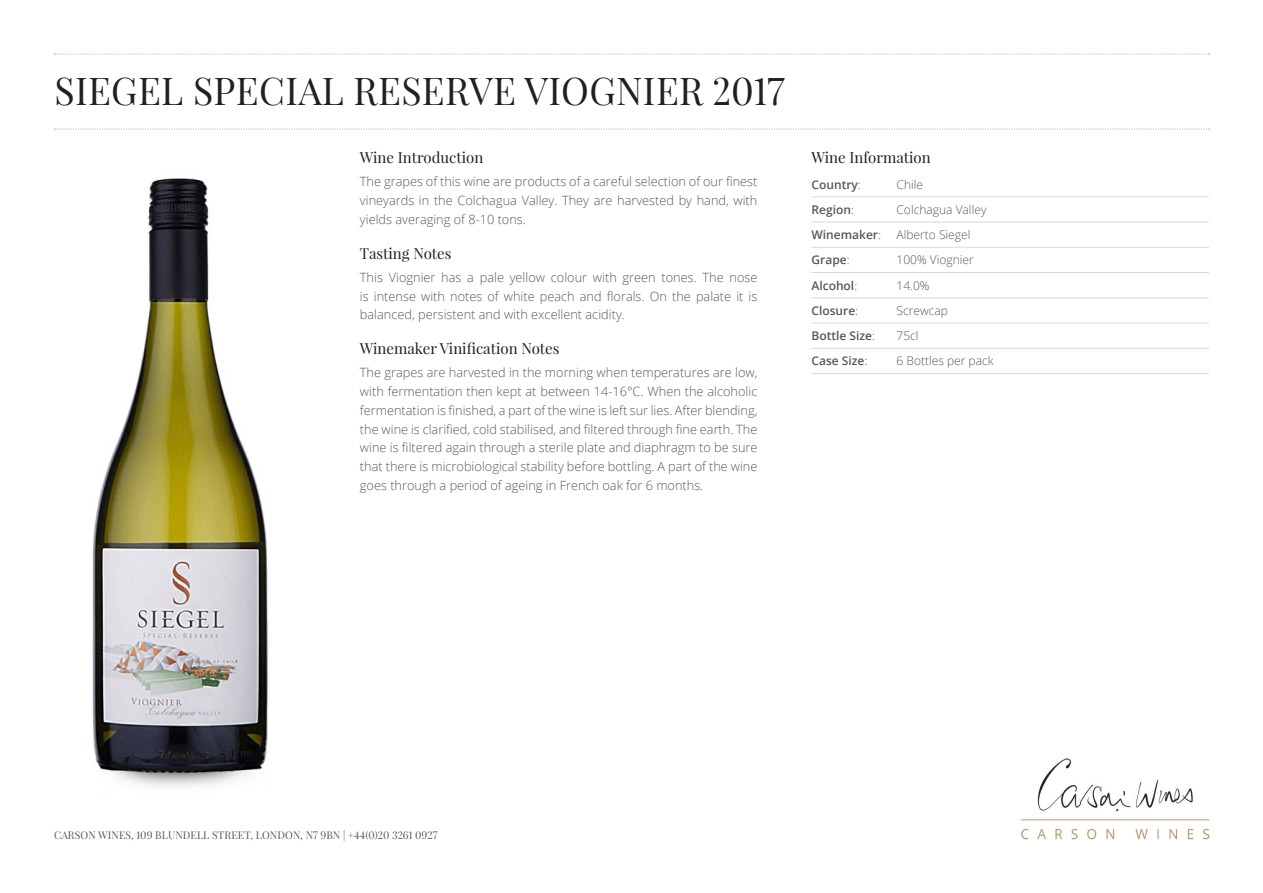
<style>
.page{position:relative;width:1263px;height:893px;background:#fff}
.page>*{position:absolute;margin:0;border:0;box-sizing:border-box;transform-origin:0 0}
.main_header{font:37.5px "Playfair Display";letter-spacing:.01em;color:#231f20}
.sub_head{font:15px "Playfair Display";color:#231f20}
.Wine_text{font:300 12.75px/18.8px "Open Sans";color:#57585a;text-align:justify}
.info{font:300 12px "Open Sans";color:#57585a}
.info-2{font:600 12px "Open Sans";color:#57585a}
.bottom_TOC{font:10.5px "Playfair Display";letter-spacing:.01em;color:#57585a}
.s1{font-weight:300}
</style>
<div class="page">
<svg style="left:54px;top:54px;width:1155px;height:1px"></svg>
<svg style="left:54px;top:129px;width:1155px;height:1px"></svg>
<img style="left:1021px;top:758px;width:189px;height:82px">
<img style="left:92px;top:178px;width:177px;height:609px">
<hr style="left:811px;top:197px;width:398px;height:1px;background:#d9dadc">
<hr style="left:811px;top:222px;width:398px;height:1px;background:#d9dadc">
<hr style="left:811px;top:247px;width:398px;height:1px;background:#d9dadc">
<hr style="left:811px;top:272px;width:398px;height:1px;background:#d9dadc">
<hr style="left:811px;top:298px;width:398px;height:1px;background:#d9dadc">
<hr style="left:811px;top:323px;width:398px;height:1px;background:#d9dadc">
<hr style="left:811px;top:348px;width:398px;height:1px;background:#d9dadc">
<hr style="left:811px;top:373px;width:398px;height:1px;background:#d9dadc">
<p class="main_header" style="left:54px;top:67px;width:732px">SIEGEL SPECIAL RESERVE VIOGNIER 2017</p>
<p class="sub_head" style="left:360px;top:148px;width:125px">Wine Introduction</p>
<p class="Wine_text" style="left:360px;top:172px;width:399px">The grapes of this wine are products of a careful selection of our finest vineyards in the Colchagua Valley. They are harvested by hand, with yields averaging of 8-10 tons.</p>
<p class="sub_head" style="left:360px;top:244px;width:93px">Tasting Notes</p>
<p class="Wine_text" style="left:360px;top:267px;width:399px">This Viognier has a pale yellow colour with green tones. The nose is intense with notes of white peach and florals. On the palate it is balanced, persistent and with excellent acidity.</p>
<p class="sub_head" style="left:360px;top:339px;width:201px">Winemaker Vinification Notes</p>
<p class="Wine_text" style="left:360px;top:363px;width:399px">The grapes are harvested in the morning when temperatures are low, with fermentation then kept at between 14-16°C. When the alcoholic fermentation is finished, a part of the wine is left sur lies. After blending, the wine is clarified, cold stabilised, and filtered through fine earth. The wine is filtered again through a sterile plate and diaphragm to be sure that there is microbiological stability before bottling. A part of the wine goes through a period of ageing in French oak for 6 months.</p>
<p class="sub_head" style="left:811px;top:148px;width:121px">Wine Information</p>
<p class="info-2" style="left:811px;top:176px;width:51px">Country<span class="s1">:</span></p>
<p class="info" style="left:896px;top:176px;width:28px">Chile</p>
<p class="info-2" style="left:811px;top:201px;width:44px">Region<span class="s1">:</span></p>
<p class="info" style="left:896px;top:201px;width:91px">Colchagua Valley</p>
<p class="info-2" style="left:811px;top:226px;width:71px">Winemaker<span class="s1">:</span></p>
<p class="info" style="left:896px;top:226px;width:75px">Alberto Siegel</p>
<p class="info-2" style="left:811px;top:252px;width:40px">Grape<span class="s1">:</span></p>
<p class="info" style="left:896px;top:252px;width:79px">100% Viognier</p>
<p class="info-2" style="left:811px;top:277px;width:47px">Alcohol<span class="s1">:</span></p>
<p class="info" style="left:896px;top:277px;width:35px">14.0%</p>
<p class="info-2" style="left:811px;top:302px;width:48px">Closure<span class="s1">:</span></p>
<p class="info" style="left:896px;top:302px;width:53px">Screwcap</p>
<p class="info-2" style="left:811px;top:327px;width:65px">Bottle Size<span class="s1">:</span></p>
<p class="info" style="left:896px;top:327px;width:24px">75cl</p>
<p class="info-2" style="left:811px;top:353px;width:57px">Case Size<span class="s1">:</span></p>
<p class="info" style="left:896px;top:353px;width:99px">6 Bottles per pack</p>
<p class="bottom_TOC" style="left:54px;top:828px;width:385px">CARSON WINES, 109 BLUNDELL STREET, LONDON, N7 9BN | +44(0)20 3261 0927</p>
</div>
